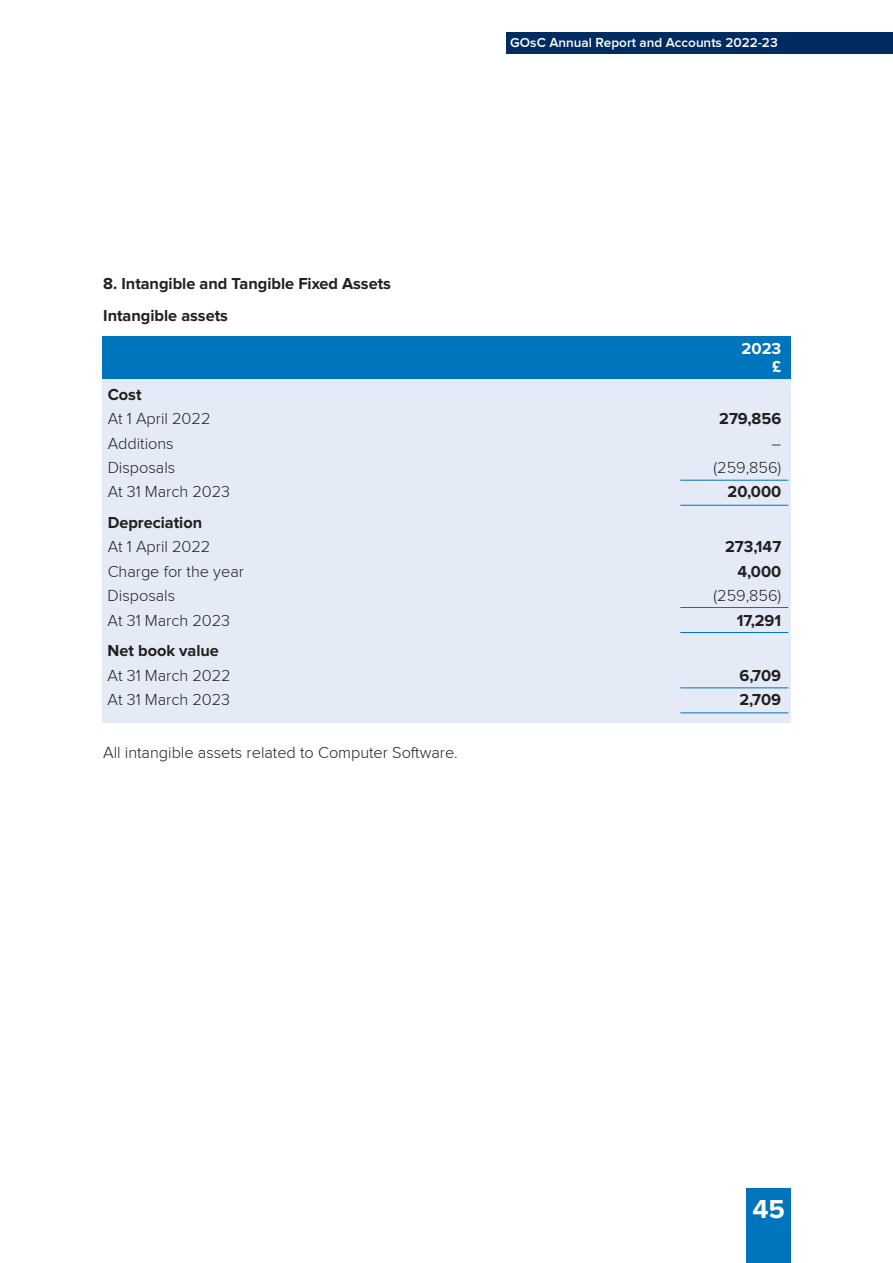
<style>
.page{position:relative;width:893px;height:1263px;background:#fff}
.page>*{position:absolute;margin:0;border:0;box-sizing:border-box;transform-origin:0 0}
.t1{font:700 27px "Proxima Nova";color:#fff}
.t2{font:300 16.5px "Proxima Nova";color:#231f20}
.t3{font:700 16.5px/31.7px "Proxima Nova";color:#231f20}
.t4{font:700 16.5px/18px "Proxima Nova";color:#fff;text-align:right}
.t5{font:600 13.5px "Proxima Nova";color:#fff}
</style>
<div class="page">
<div style="left:746px;top:1188px;width:45px;height:75px;background:#0074bc"></div>
<div style="left:506px;top:32px;width:387px;height:21px;background:#002c62"></div>
<div style="left:102px;top:367px;width:689px;height:356px;background:#e4ebf6"></div>
<div style="left:102px;top:336px;width:689px;height:42px;background:#0074bc"></div>
<hr style="left:680px;top:480px;width:108px;height:1px;background:#0074bc">
<hr style="left:680px;top:607px;width:108px;height:1px;background:#0074bc">
<hr style="left:680px;top:687px;width:108px;height:1px;background:#0074bc">
<hr style="left:680px;top:505px;width:108px;height:1px;background:#0074bc">
<hr style="left:680px;top:632px;width:108px;height:1px;background:#0074bc">
<hr style="left:680px;top:712px;width:108px;height:1px;background:#0074bc">
<p class="t3" style="left:103px;top:268px;width:289px">8. Intangible and Tangible Fixed Assets<br>Intangible assets</p>
<p class="t5" style="left:510px;top:35px;width:269px">GOsC Annual Report and Accounts 2022-23</p>
<p class="t4" style="left:741px;top:340px;width:41px">2023 £</p>
<p class="t3" style="left:108px;top:379px;width:35px">Cost</p>
<p class="t2" style="left:108px;top:409px;width:104px">At 1 April 2022</p>
<p class="t3" style="left:719px;top:403px;width:64px">279,856</p>
<p class="t2" style="left:108px;top:434px;width:68px">Additions</p>
<p class="t2" style="left:772px;top:434px;width:11px">–</p>
<p class="t2" style="left:108px;top:458px;width:69px">Disposals</p>
<p class="t2" style="left:714px;top:458px;width:69px">(259,856)</p>
<p class="t2" style="left:108px;top:483px;width:124px">At 31 March 2023</p>
<p class="t3" style="left:728px;top:476px;width:55px">20,000</p>
<p class="t3" style="left:108px;top:507px;width:96px">Depreciation</p>
<p class="t2" style="left:108px;top:538px;width:104px">At 1 April 2022</p>
<p class="t3" style="left:725px;top:531px;width:58px">273,147</p>
<p class="t2" style="left:108px;top:562px;width:138px">Charge for the year</p>
<p class="t3" style="left:737px;top:556px;width:45px">4,000</p>
<p class="t2" style="left:108px;top:587px;width:69px">Disposals</p>
<p class="t2" style="left:714px;top:587px;width:69px">(259,856)</p>
<p class="t2" style="left:108px;top:611px;width:124px">At 31 March 2023</p>
<p class="t3" style="left:737px;top:605px;width:46px">17,291</p>
<p class="t3" style="left:108px;top:635px;width:113px">Net book value</p>
<p class="t2" style="left:108px;top:666px;width:125px">At 31 March 2022</p>
<p class="t3" style="left:739px;top:660px;width:43px">6,709</p>
<p class="t2" style="left:108px;top:691px;width:124px">At 31 March 2023</p>
<p class="t3" style="left:739px;top:684px;width:43px">2,709</p>
<p class="t2" style="left:103px;top:743px;width:356px">All intangible assets related to Computer Software.</p>
<h1 class="t1" style="left:752px;top:1194px;width:34px">45</h1>
</div>
